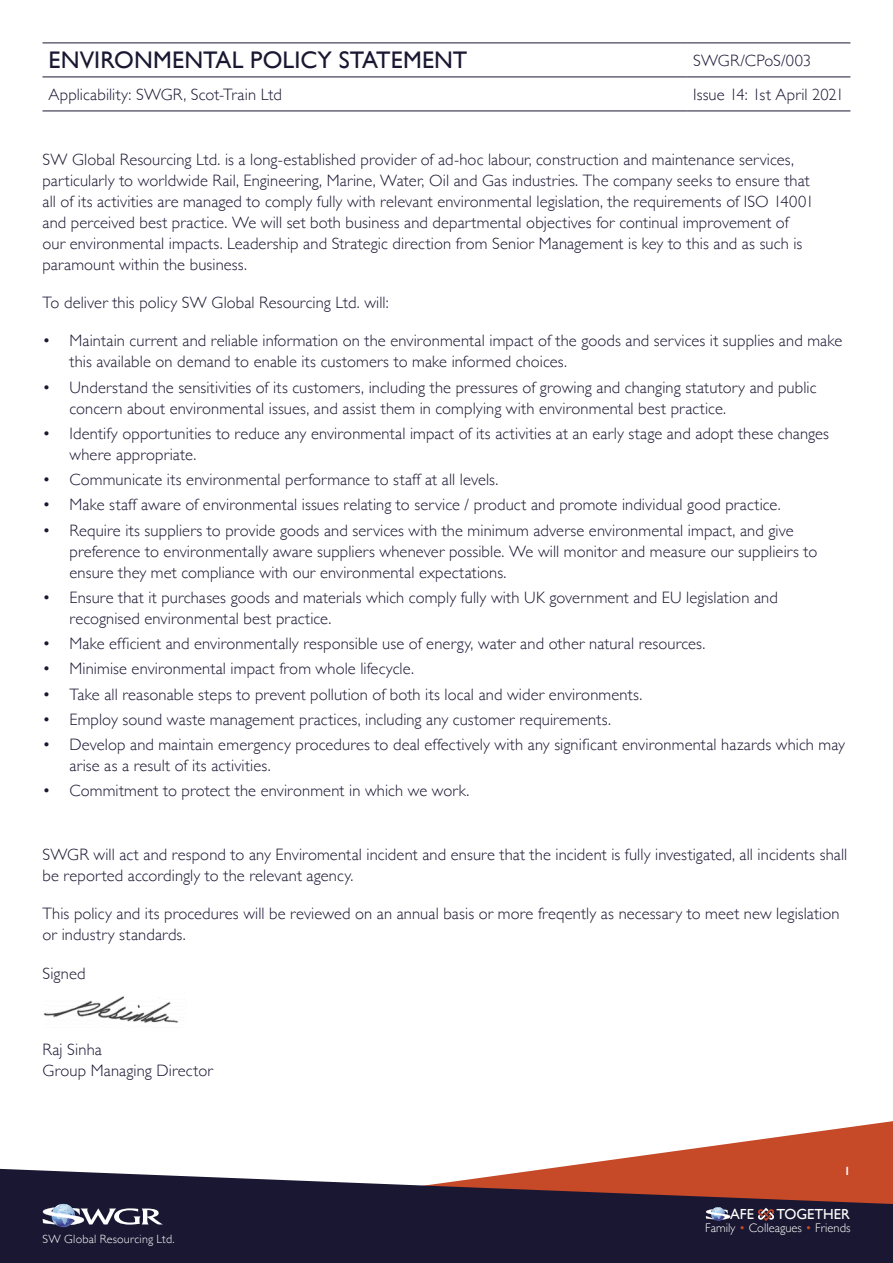
<style>
.page{position:relative;width:893px;height:1263px;background:#fff}
.page>*{position:absolute;margin:0;border:0;box-sizing:border-box;transform-origin:0 0}
.t1{font:24px "Gill Sans";letter-spacing:.005em;color:#1a1732}
.t2{font:300 16.5px/21px "Gill Sans";letter-spacing:.005em;color:#1a1732}
.t3{font:14.55px "Gill Sans";color:#fff}
.t4{font:300 12.45px "Gill Sans";color:#fff}
.t5{font:300 12px "Gill Sans";letter-spacing:.02em;color:#fff}
.t6{font:600 12px "Gill Sans";color:#fff}
.s1{color:#c64928}
</style>
<div class="page">
<svg style="left:552px;top:1121px;width:341px;height:47px"></svg>
<svg style="left:0;top:1168px;width:893px;height:95px;background:#402c3d"></svg>
<svg style="left:43px;top:1204px;width:120px;height:23px"></svg>
<svg style="left:758px;top:1208px;width:16px;height:13px"></svg>
<svg style="left:706px;top:1207px;width:24px;height:14px"></svg>
<hr style="left:43px;top:43px;width:644px;height:1px;background:#1a1732">
<hr style="left:687px;top:43px;width:163px;height:1px;background:#1a1732">
<hr style="left:43px;top:77px;width:644px;height:1px;background:#1a1732">
<hr style="left:687px;top:77px;width:163px;height:1px;background:#1a1732">
<hr style="left:43px;top:111px;width:644px;height:1px;background:#1a1732">
<hr style="left:687px;top:111px;width:163px;height:1px;background:#1a1732">
<img style="left:43px;top:996px;width:136px;height:27px">
<h1 class="t1" style="left:49px;top:46px;width:420px">ENVIRONMENTAL POLICY STATEMENT</h1>
<p class="t2" style="left:693px;top:49px;width:119px">SWGR/CPoS/003</p>
<p class="t2" style="left:49px;top:83px;width:235px">Applicability: SWGR, Scot-Train Ltd</p>
<p class="t2" style="left:693px;top:83px;width:152px">Issue 14: 1st April 2021</p>
<p class="t2" style="left:43px;top:149px;width:773px">SW Global Resourcing Ltd. is a long-established provider of ad-hoc labour, construction and maintenance services, particularly to worldwide Rail, Engineering, Marine, Water, Oil and Gas industries. The company seeks to ensure that all of its activities are managed to comply fully with relevant environmental legislation, the requirements of ISO 14001 and perceived best practice. We will set both business and departmental objectives for continual improvement of our environmental impacts. Leadership and Strategic direction from Senior Management is key to this and as such is paramount within the business.</p>
<p class="t2" style="left:43px;top:292px;width:348px">To deliver this policy SW Global Resourcing Ltd. will:</p>
<p class="t2" style="left:70px;top:330px;width:774px;text-indent:-27px">• Maintain current and reliable information on the environmental impact of the goods and services it supplies and make this available on demand to enable its customers to make informed choices.</p>
<p class="t2" style="left:70px;top:376px;width:749px;text-indent:-27px">• Understand the sensitivities of its customers, including the pressures of growing and changing statutory and public concern about environmental issues, and assist them in complying with environmental best practice.</p>
<p class="t2" style="left:70px;top:422px;width:761px;text-indent:-27px">• Identify opportunities to reduce any environmental impact of its activities at an early stage and adopt these changes where appropriate.</p>
<p class="t2" style="left:43px;top:468px;width:457px">• Communicate its environmental performance to staff at all levels.</p>
<p class="t2" style="left:43px;top:494px;width:740px">• Make staff aware of environmental issues relating to service / product and promote individual good practice.</p>
<p class="t2" style="left:70px;top:519px;width:749px;text-indent:-27px">• Require its suppliers to provide goods and services with the minimum adverse environmental impact, and give preference to environmentally aware suppliers whenever possible. We will monitor and measure our supplieirs to ensure they met compliance with our environmental expectations.</p>
<p class="t2" style="left:70px;top:586px;width:710px;text-indent:-27px">• Ensure that it purchases goods and materials which comply fully with UK government and EU legislation and recognised environmental best practice.</p>
<p class="t2" style="left:43px;top:632px;width:664px">• Make efficient and environmentally responsible use of energy, water and other natural resources.</p>
<p class="t2" style="left:43px;top:658px;width:373px">• Minimise environmental impact from whole lifecycle.</p>
<p class="t2" style="left:43px;top:683px;width:601px">• Take all reasonable steps to prevent pollution of both its local and wider environments.</p>
<p class="t2" style="left:43px;top:708px;width:570px">• Employ sound waste management practices, including any customer requirements.</p>
<p class="t2" style="left:70px;top:733px;width:777px;text-indent:-27px">• Develop and maintain emergency procedures to deal effectively with any significant environmental hazards which may arise as a result of its activities.</p>
<p class="t2" style="left:43px;top:780px;width:428px">• Commitment to protect the environment in which we work.</p>
<p class="t2" style="left:43px;top:843px;width:806px">SWGR will act and respond to any Enviromental incident and ensure that the incident is fully investigated, all incidents shall be reported accordingly to the relevant agency.</p>
<p class="t2" style="left:43px;top:902px;width:798px">This policy and its procedures will be reviewed on an annual basis or more freqently as necessary to meet new legislation or industry standards.</p>
<p class="t2" style="left:43px;top:962px;width:44px">Signed</p>
<p class="t2" style="left:43px;top:1038px;width:172px">Raj Sinha<br>Group Managing Director</p>
<p class="t5" style="left:43px;top:1229px;width:134px">SW Global Resourcing Ltd.</p>
<p class="t6" style="left:844px;top:1163px;width:8px">1</p>
<p class="t3" style="left:730px;top:1206px;width:25px">AFE</p>
<p class="t3" style="left:776px;top:1206px;width:75px">TOGETHER</p>
<p class="t4" style="left:705px;top:1218px;width:147px">Family <span class="s1">•</span> Colleagues <span class="s1">•</span> Friends</p>
</div>
